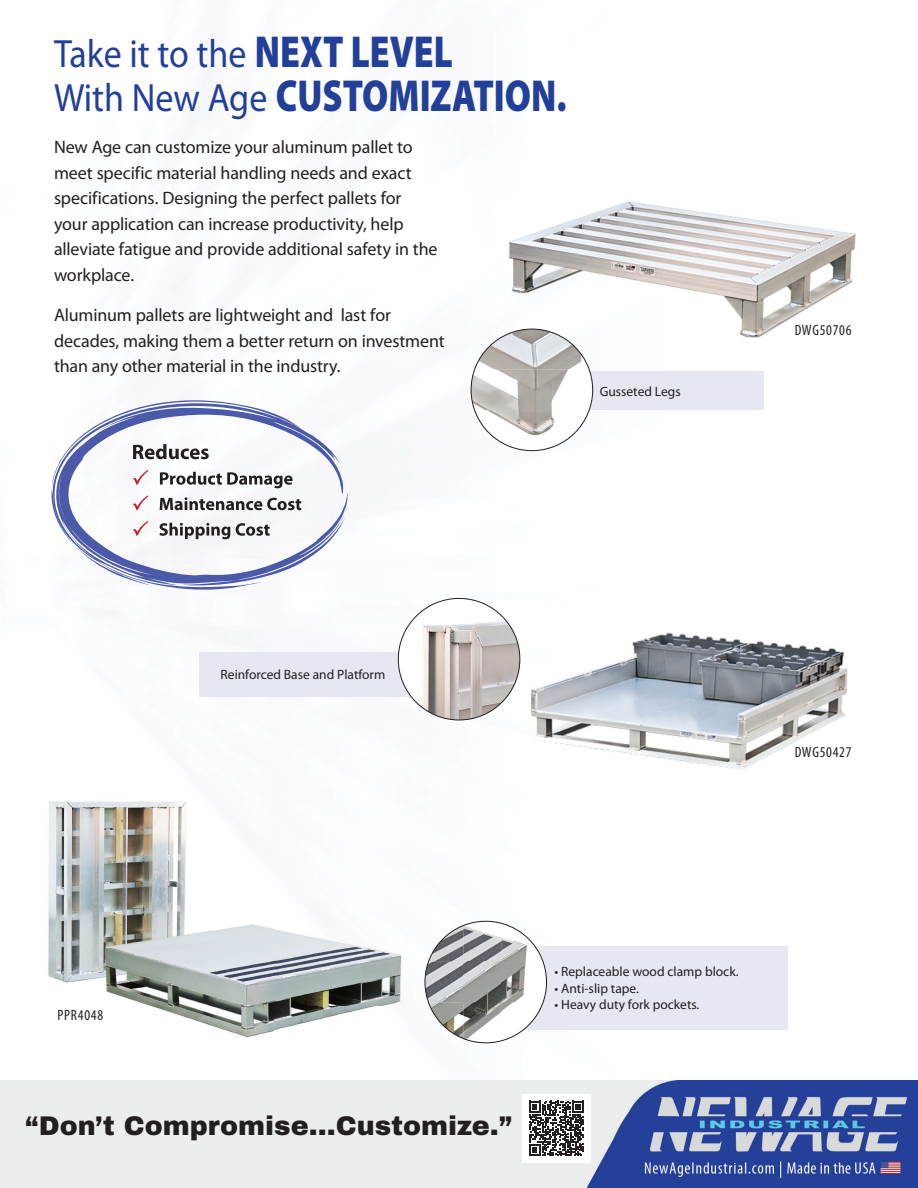
<style>
.page{position:relative;width:918px;height:1188px;background:#fff}
.page>*{position:absolute;margin:0;border:0;box-sizing:border-box;transform-origin:0 0}
.t1{font:900 45px "Myriad Pro";color:#224099;scale:.8 1}
.t2{font:39.6px "Myriad Pro";color:#224099;scale:.91 1}
.t3{font:900 27px "Archivo";color:#231f20}
.t4{font:18px/25.5px "Myriad Pro";letter-spacing:-.01em;color:#231f20}
.t5{font:condensed 15px "Myriad Pro";letter-spacing:.05em;color:#231f20}
.t6{font:13.5px "Myriad Pro";color:#231f20}
.s1{font-weight:900;font-size:45px}
.s2{font-weight:400;font-size:39.6px}
</style>
<div class="page">
<img style="left:0;top:95px;width:918px;height:1093px">
<div style="left:522px;top:1094px;width:69px;height:69px;background:#fff"></div>
<svg style="left:529px;top:1101px;width:55px;height:55px"></svg>
<div style="left:200px;top:652px;width:224px;height:44px;background:#e7e7f2"></div>
<div style="left:520px;top:946px;width:267px;height:83px;background:#e7e7f2"></div>
<div style="left:565px;top:371px;width:199px;height:39px;background:#e7e7f2"></div>
<img style="left:481px;top:160px;width:397px;height:211px">
<img style="left:27px;top:771px;width:397px;height:283px">
<img style="left:477px;top:592px;width:405px;height:209px">
<svg style="left:53px;top:403px;width:295px;height:187px"></svg>
<svg style="left:52px;top:400px;width:250px;height:186px"></svg>
<svg style="left:425px;top:921px;width:122px;height:122px"></svg>
<img style="left:428px;top:926px;width:35px;height:36px">
<img style="left:463px;top:921px;width:39px;height:41px">
<img style="left:502px;top:923px;width:38px;height:39px">
<img style="left:425px;top:962px;width:115px;height:40px">
<img style="left:428px;top:1002px;width:35px;height:37px">
<img style="left:463px;top:1002px;width:36px;height:41px">
<img style="left:502px;top:1002px;width:38px;height:39px">
<svg style="left:471px;top:329px;width:122px;height:122px;background:#c9c8c6"></svg>
<img style="left:484px;top:329px;width:48px;height:23px">
<img style="left:471px;top:370px;width:110px;height:40px">
<img style="left:475px;top:410px;width:106px;height:41px">
<svg style="left:398px;top:598px;width:122px;height:122px"></svg>
<h2 class="t2" style="left:54px;top:30px;width:440px">Take it to the <span class="s1">NEXT LEVEL</span></h2>
<h1 class="t1" style="left:54px;top:66px;width:643px"><span class="s2">With New Age</span> CUSTOMIZATION.</h1>
<p class="t4" style="left:54px;top:134px;width:385px">New Age can customize your aluminum pallet to meet specific material handling needs and exact specifications. Designing the perfect pallets for your application can increase productivity, help alleviate fatigue and provide additional safety in the workplace.</p>
<p class="t4" style="left:54px;top:302px;width:392px">Aluminum pallets are lightweight and last for decades, making them a better return on investment than any other material in the industry.</p>
<p class="t6" style="left:600px;top:383px;width:83px">Gusseted Legs</p>
<p class="t5" style="left:795px;top:321px;width:58px">DWG50706</p>
<p class="t6" style="left:221px;top:667px;width:166px">Reinforced Base and Platform</p>
<p class="t5" style="left:795px;top:743px;width:58px">DWG50427</p>
<p class="t5" style="left:57px;top:1006px;width:47px">PPR4048</p>
<h3 class="t3" style="left:25px;top:1110px;width:489px">“Don’t Compromise...Customize.”</h3>
<p class="t6" style="left:555px;top:964px;width:186px">• Replaceable wood clamp block.</p>
<p class="t6" style="left:555px;top:980px;width:86px">• Anti-slip tape.</p>
<p class="t6" style="left:555px;top:996px;width:146px">• Heavy duty fork pockets.</p>
</div>
